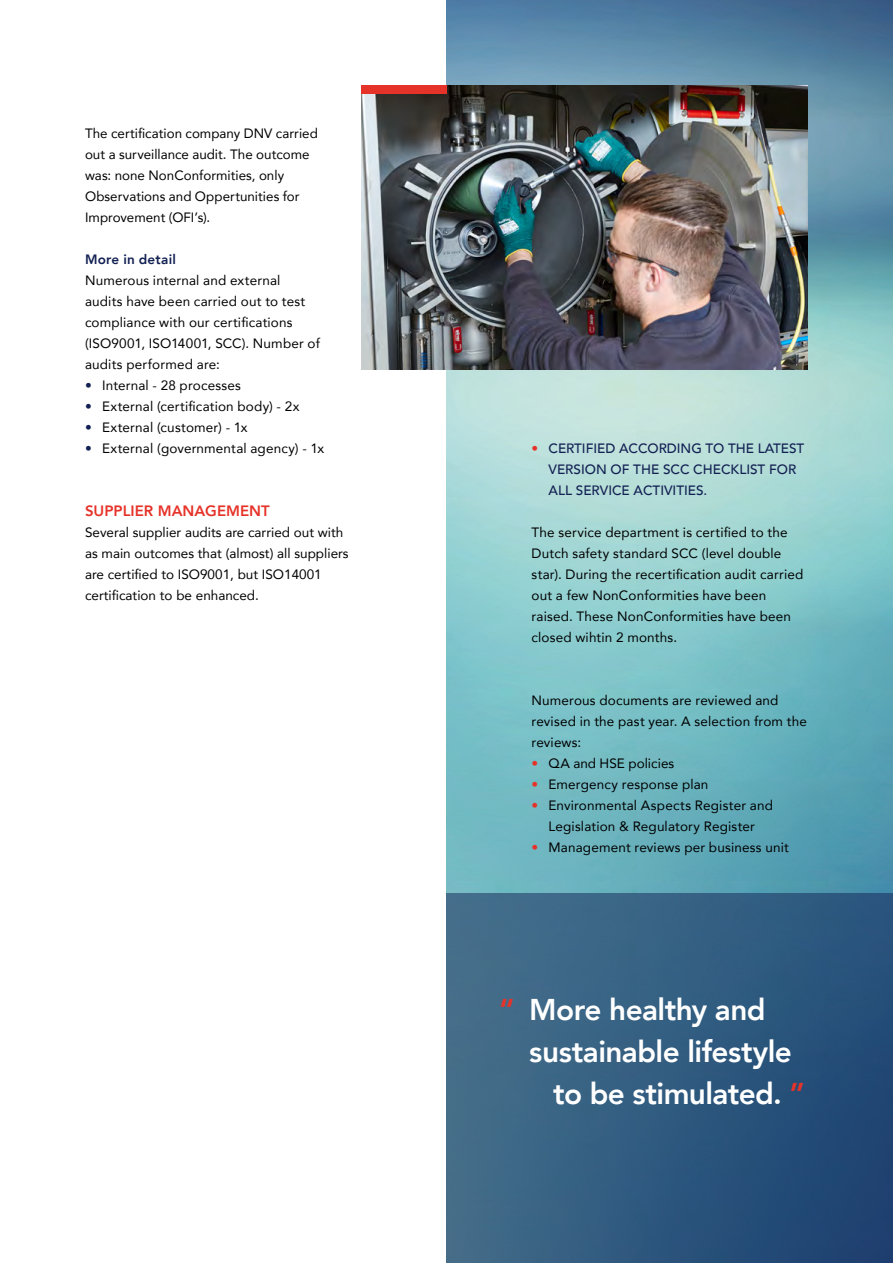
<style>
.page{position:relative;width:893px;height:1263px;background:#fff}
.page>*{position:absolute;margin:0;border:0;box-sizing:border-box;transform-origin:0 0}
.t1{font:800 30px "Avenir";letter-spacing:-.02em;color:#fff}
.t2{font:800 15px "Avenir";color:#e63329}
.t3{font:13.5px/21px "Avenir";letter-spacing:.01em;color:#000}
.t4{font:500 13.5px/21px "Avenir";color:#122053}
.t5{font:800 13.5px "Avenir";letter-spacing:.015em;color:#122053}
.s1{color:#122053}
.s2{font-weight:400;color:#e63329}
.s3{color:#e63329}
</style>
<div class="page">
<img style="left:446px;top:0;width:447px;height:893px">
<div style="left:446px;top:893px;width:447px;height:370px;background:linear-gradient(to right,#456f8b,#1f4875)"></div>
<img style="left:361px;top:85px;width:447px;height:285px">
<div style="left:361px;top:85px;width:85px;height:9px;background:#e63329"></div>
<p class="t3" style="left:85px;top:122px;width:234px">The certification company DNV carried out a surveillance audit. The outcome was: none NonConformities, only Observations and Oppertunities for Improvement (OFI’s).</p>
<p class="t5" style="left:85px;top:249px;width:92px">More in detail</p>
<p class="t3" style="left:85px;top:269px;width:236px">Numerous internal and external audits have been carried out to test compliance with our certifications (ISO9001, ISO14001, SCC). Number of audits performed are:</p>
<p class="t3" style="left:85px;top:374px;width:157px"><span class="s1">•</span> Internal - 28 processes</p>
<p class="t3" style="left:85px;top:395px;width:216px"><span class="s1">•</span> External (certification body) - 2x</p>
<p class="t3" style="left:85px;top:416px;width:164px"><span class="s1">•</span> External (customer) - 1x</p>
<p class="t3" style="left:85px;top:437px;width:241px"><span class="s1">•</span> External (governmental agency) - 1x</p>
<p class="t2" style="left:85px;top:499px;width:186px">SUPPLIER MANAGEMENT</p>
<p class="t3" style="left:85px;top:521px;width:265px">Several supplier audits are carried out with as main outcomes that (almost) all suppliers are certified to ISO9001, but ISO14001 certification to be enhanced.</p>
<p class="t4" style="left:549px;top:437px;width:257px;text-indent:-17px"><span class="s2">•</span> CERTIFIED ACCORDING TO THE LATEST<br>VERSION OF THE SCC CHECKLIST FOR<br>ALL SERVICE ACTIVITIES.</p>
<p class="t3" style="left:531px;top:521px;width:273px">The service department is certified to the Dutch safety standard SCC (level double star). During the recertification audit carried out a few NonConformities have been raised. These NonConformities have been closed wihtin 2 months.</p>
<p class="t3" style="left:531px;top:689px;width:277px">Numerous documents are reviewed and revised in the past year. A selection from the reviews:</p>
<p class="t3" style="left:531px;top:752px;width:144px"><span class="s3">•</span> QA and HSE policies</p>
<p class="t3" style="left:531px;top:774px;width:178px"><span class="s3">•</span> Emergency response plan</p>
<p class="t3" style="left:531px;top:795px;width:243px;text-align:center"><span class="s3">•</span> Environmental Aspects Register and<br>Legislation &amp; Regulatory Register</p>
<p class="t3" style="left:531px;top:837px;width:259px"><span class="s3">•</span> Management reviews per business unit</p>
<h1 class="t1" style="left:499px;top:986px;width:268px"><span class="s3">“</span> More healthy and</h1>
<h1 class="t1" style="left:529px;top:1028px;width:264px">sustainable lifestyle</h1>
<h1 class="t1" style="left:553px;top:1070px;width:253px">to be stimulated. <span class="s3">”</span></h1>
</div>
